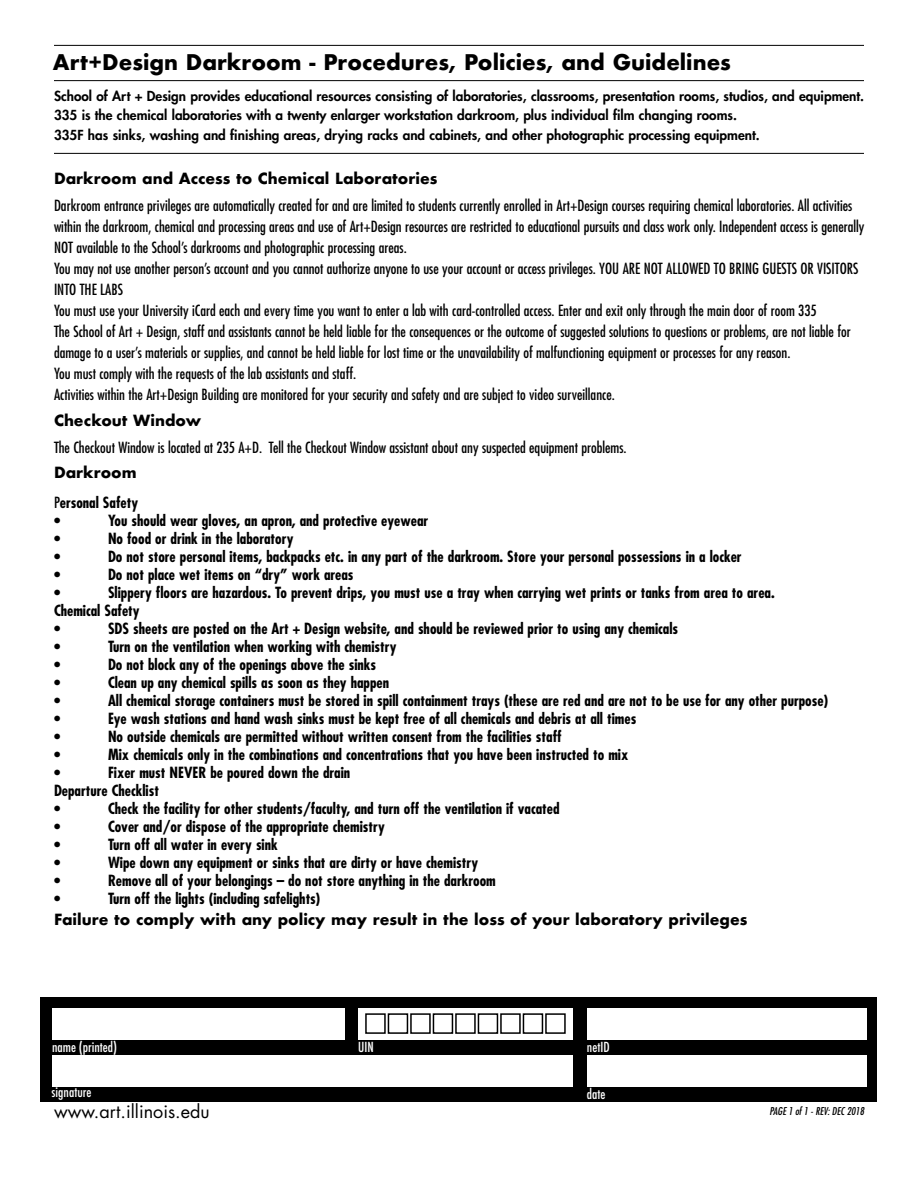
<style>
.page{position:relative;width:918px;height:1188px;background:#fff}
.page>*{position:absolute;margin:0;border:0;box-sizing:border-box;transform-origin:0 0}
.t1{font:700 21px "Futura";color:#000}
.t2{font:18px "Futura";color:#000}
.t3{font:700 condensed 15px/18px "Futura";color:#000}
.t4{font:condensed 15px/21px "Futura";color:#000}
.t5{font:700 15px "Futura";color:#000}
.t6{font:800 13.5px/19.5px "Futura";color:#000}
.t7{font:500 condensed 13.5px "Futura";color:#fff}
.t8{font:italic condensed 10.5px "Futura";color:#000}
.s1{font-stretch:normal}
.s2{font-weight:400}
</style>
<div class="page">
<hr style="left:54px;top:45px;width:810px;height:1px;background:#000">
<hr style="left:54px;top:80px;width:810px;height:1px;background:#000">
<hr style="left:54px;top:153px;width:810px;height:1px;background:#000">
<div style="left:40px;top:997px;width:837px;height:105px;background:#000"></div>
<div style="left:52px;top:1009px;width:293px;height:31px;background:#fff"></div>
<div style="left:52px;top:1056px;width:520px;height:31px;background:#fff"></div>
<div style="left:358px;top:1009px;width:215px;height:31px;background:#fff"></div>
<div style="left:587px;top:1009px;width:280px;height:31px;background:#fff"></div>
<div style="left:587px;top:1056px;width:280px;height:31px;background:#fff"></div>
<div style="left:365px;top:1013px;width:21px;height:21px;background:#fff;border:2px solid #000"></div>
<div style="left:388px;top:1013px;width:20px;height:21px;background:#fff;border:2px solid #000"></div>
<div style="left:410px;top:1013px;width:21px;height:21px;background:#fff;border:2px solid #000"></div>
<div style="left:433px;top:1013px;width:20px;height:21px;background:#fff;border:2px solid #000"></div>
<div style="left:455px;top:1013px;width:21px;height:21px;background:#fff;border:2px solid #000"></div>
<div style="left:478px;top:1013px;width:20px;height:21px;background:#fff;border:2px solid #000"></div>
<div style="left:500px;top:1013px;width:21px;height:21px;background:#fff;border:2px solid #000"></div>
<div style="left:523px;top:1013px;width:20px;height:21px;background:#fff;border:2px solid #000"></div>
<div style="left:545px;top:1013px;width:21px;height:21px;background:#fff;border:2px solid #000"></div>
<h1 class="t1" style="left:53px;top:47px;width:680px">Art+Design Darkroom - Procedures, Policies, and Guidelines</h1>
<p class="t6" style="left:54px;top:86px;width:812px">School of Art + Design provides educational resources consisting of laboratories, classrooms, presentation rooms, studios, and equipment.<br>335 is the chemical laboratories with a twenty enlarger workstation darkroom, plus individual film changing rooms.<br>335F has sinks, washing and finishing areas, drying racks and cabinets, and other photographic processing equipment.</p>
<p class="t5" style="left:54px;top:168px;width:385px">Darkroom and Access to Chemical Laboratories</p>
<p class="t4" style="left:54px;top:195px;width:812px">Darkroom entrance privileges are automatically created for and are limited to students currently enrolled in Art+Design courses requiring chemical laboratories. All activities within the darkroom, chemical and processing areas and use of Art+Design resources are restricted to educational pursuits and class work only. Independent access is generally NOT available to the School’s darkrooms and photographic processing areas.<br>You may not use another person’s account and you cannot authorize anyone to use your account or access privileges. YOU ARE NOT ALLOWED TO BRING GUESTS OR VISITORS INTO THE LABS<br>You must use your University iCard each and every time you want to enter a lab with card-controlled access. Enter and exit only through the main door of room 335<br>The School of Art + Design, staff and assistants cannot be held liable for the consequences or the outcome of suggested solutions to questions or problems, are not liable for damage to a user’s materials or supplies, and cannot be held liable for lost time or the unavailability of malfunctioning equipment or processes for any reason.<br>You must comply with the requests of the lab assistants and staff.<br>Activities within the Art+Design Building are monitored for your security and safety and are subject to video surveillance.</p>
<p class="t5" style="left:54px;top:409px;width:149px">Checkout Window</p>
<p class="t4" style="left:54px;top:437px;width:574px">The Checkout Window is located at 235 A+D. Tell the Checkout Window assistant about any suspected equipment problems.</p>
<p class="t3" style="left:54px;top:458px;width:86px;line-height:30px"><span class="s1">Darkroom<br></span><span class="s2">P</span>ersonal Safety</p>
<p class="t3" style="left:54px;top:512px;width:8px">•</p>
<p class="t3" style="left:108px;top:512px;width:322px">You should wear gloves, an apron, and protective eyewear</p>
<p class="t3" style="left:54px;top:530px;width:8px">•</p>
<p class="t3" style="left:108px;top:530px;width:187px">No food or drink in the laboratory</p>
<p class="t3" style="left:54px;top:548px;width:8px">•</p>
<p class="t3" style="left:108px;top:548px;width:635px">Do not store personal items, backpacks etc. in any part of the darkroom. Store your personal possessions in a locker</p>
<p class="t3" style="left:54px;top:566px;width:8px">•</p>
<p class="t3" style="left:108px;top:566px;width:247px">Do not place wet items on “dry” work areas</p>
<p class="t3" style="left:54px;top:584px;width:8px">•</p>
<p class="t3" style="left:54px;top:584px;width:722px;text-indent:54px">Slippery floors are hazardous. To prevent drips, you must use a tray when carrying wet prints or tanks from area to area.<br>Chemical Safety<br>•</p>
<p class="t3" style="left:108px;top:620px;width:572px">SDS sheets are posted on the Art + Design website, and should be reviewed prior to using any chemicals</p>
<p class="t3" style="left:54px;top:638px;width:8px">•</p>
<p class="t3" style="left:108px;top:638px;width:290px">Turn on the ventilation when working with chemistry</p>
<p class="t3" style="left:54px;top:656px;width:8px">•</p>
<p class="t3" style="left:108px;top:656px;width:270px">Do not block any of the openings above the sinks</p>
<p class="t3" style="left:54px;top:674px;width:8px">•</p>
<p class="t3" style="left:108px;top:674px;width:283px">Clean up any chemical spills as soon as they happen</p>
<p class="t3" style="left:54px;top:692px;width:8px">•</p>
<p class="t3" style="left:108px;top:692px;width:722px">All chemical storage containers must be stored in spill containment trays (these are red and are not to be use for any other purpose)</p>
<p class="t3" style="left:54px;top:710px;width:8px">•</p>
<p class="t3" style="left:108px;top:710px;width:530px">Eye wash stations and hand wash sinks must be kept free of all chemicals and debris at all times</p>
<p class="t3" style="left:54px;top:728px;width:8px">•</p>
<p class="t3" style="left:108px;top:728px;width:455px">No outside chemicals are permitted without written consent from the facilities staff</p>
<p class="t3" style="left:54px;top:746px;width:8px">•</p>
<p class="t3" style="left:108px;top:746px;width:522px">Mix chemicals only in the combinations and concentrations that you have been instructed to mix</p>
<p class="t3" style="left:54px;top:764px;width:8px">•</p>
<p class="t3" style="left:54px;top:764px;width:298px;text-indent:54px">Fixer must NEVER be poured down the drain<br>Departure Checklist<br>•</p>
<p class="t3" style="left:108px;top:800px;width:453px">Check the facility for other students/faculty, and turn off the ventilation if vacated</p>
<p class="t3" style="left:54px;top:818px;width:8px">•</p>
<p class="t3" style="left:108px;top:818px;width:278px">Cover and/or dispose of the appropriate chemistry</p>
<p class="t3" style="left:54px;top:836px;width:8px">•</p>
<p class="t3" style="left:108px;top:836px;width:171px">Turn off all water in every sink</p>
<p class="t3" style="left:54px;top:854px;width:8px">•</p>
<p class="t3" style="left:108px;top:854px;width:372px">Wipe down any equipment or sinks that are dirty or have chemistry</p>
<p class="t3" style="left:54px;top:872px;width:8px">•</p>
<p class="t3" style="left:108px;top:872px;width:389px">Remove all of your belongings – do not store anything in the darkroom</p>
<p class="t3" style="left:54px;top:890px;width:8px">•</p>
<p class="t3" style="left:108px;top:890px;width:214px">Turn off the lights (including safelights)</p>
<p class="t5" style="left:54px;top:909px;width:695px">Failure to comply with any policy may result in the loss of your laboratory privileges</p>
<p class="t7" style="left:52px;top:1038px;width:67px">name (printed)</p>
<p class="t7" style="left:52px;top:1083px;width:41px">signature</p>
<p class="t7" style="left:358px;top:1038px;width:17px">UIN</p>
<p class="t7" style="left:587px;top:1038px;width:24px">netID</p>
<p class="t7" style="left:587px;top:1085px;width:20px">date</p>
<p class="t2" style="left:54px;top:1100px;width:157px">www.art.illinois.edu</p>
<p class="t8" style="left:769px;top:1105px;width:96px">PAGE 1 of 1 - REV: DEC 2018</p>
</div>
